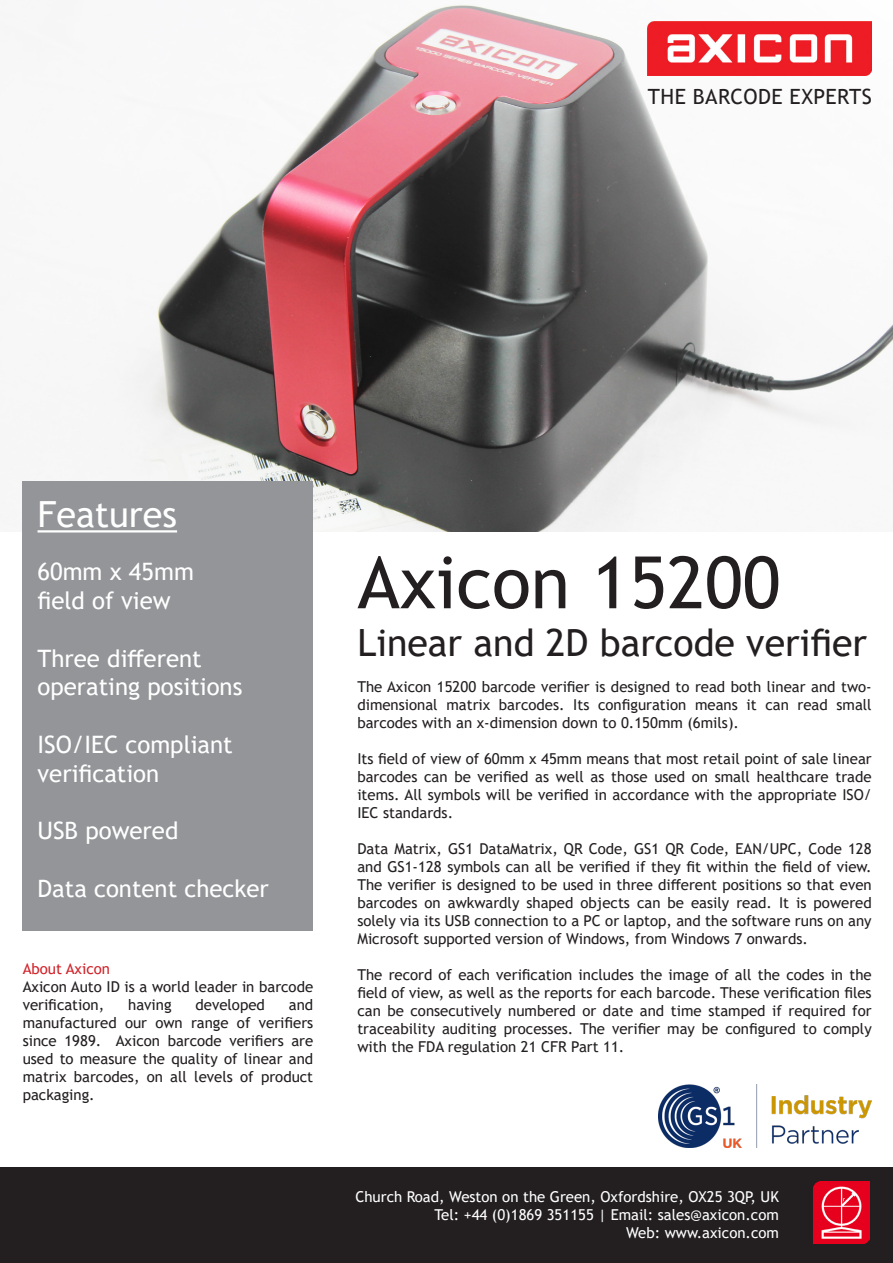
<style>
.page{position:relative;width:893px;height:1263px;background:#fff}
.page>*{position:absolute;margin:0;border:0;box-sizing:border-box;transform-origin:0 0}
.t1{font:72px "Trebuchet MS";color:#231f20}
.t2{font:37.5px "Trebuchet MS";color:#231f20}
.t3{font:36px "Trebuchet MS";color:#fff}
.t4{font:24px "Trebuchet MS";color:#fff}
.t5{font:21px "Trebuchet MS";letter-spacing:.02em;color:#231f20}
.t6{font:15px/18px "Trebuchet MS";color:#231f20;text-align:justify}
.t7{font:15px "Trebuchet MS";color:#fff}
.t8{font:15px "Trebuchet MS";color:#d1232a}
</style>
<div class="page">
<img style="left:1px;top:4px;width:892px;height:527px">
<img style="left:648px;top:21px;width:224px;height:54px">
<div style="left:23px;top:482px;width:290px;height:449px;background:#939598"></div>
<hr style="left:38px;top:530px;width:139px;height:2px;background:#fff">
<div style="left:0;top:1167px;width:893px;height:96px;background:#231f20"></div>
<img style="left:814px;top:1182px;width:56px;height:62px">
<img style="left:659px;top:1084px;width:213px;height:63px">
<p class="t5" style="left:648px;top:84px;width:225px">THE BARCODE EXPERTS</p>
<p class="t3" style="left:38px;top:491px;width:141px">Features</p>
<p class="t4" style="left:38px;top:556px;width:158px">60mm x 45mm</p>
<p class="t4" style="left:38px;top:585px;width:135px">field of view</p>
<p class="t4" style="left:38px;top:643px;width:166px">Three different</p>
<p class="t4" style="left:38px;top:672px;width:206px">operating positions</p>
<p class="t4" style="left:38px;top:729px;width:197px">ISO/IEC compliant</p>
<p class="t4" style="left:38px;top:758px;width:123px">verification</p>
<p class="t4" style="left:38px;top:816px;width:142px">USB powered</p>
<p class="t4" style="left:38px;top:873px;width:233px">Data content checker</p>
<p class="t8" style="left:23px;top:959px;width:89px">About Axicon</p>
<p class="t6" style="left:23px;top:978px;width:292px">Axicon Auto ID is a world leader in barcode verification,</p>
<p class="t6" style="left:23px;top:996px;width:292px;text-indent:266px">and manufactured our own range of verifiers since 1989. Axicon barcode verifiers are used to measure the quality of linear and matrix barcodes, on all levels of product packaging.</p>
<p class="t6" style="left:128px;top:996px;width:45px">having</p>
<p class="t6" style="left:195px;top:996px;width:71px">developed</p>
<p class="t1" style="left:357px;top:537px;width:425px">Axicon 15200</p>
<p class="t2" style="left:357px;top:619px;width:511px">Linear and 2D barcode verifier</p>
<p class="t6" style="left:357px;top:678px;width:516px">The Axicon 15200 barcode verifier is designed to read both linear and two&shy;dimensional matrix barcodes. Its configuration means it can read small barcodes with an x-dimension down to 0.150mm (6mils).</p>
<p class="t6" style="left:357px;top:750px;width:516px">Its field of view of 60mm x 45mm means that most retail point of sale linear barcodes can be verified as well as those used on small healthcare trade items. All symbols will be verified in accordance with the appropriate ISO/ IEC standards.</p>
<p class="t6" style="left:357px;top:840px;width:516px">Data Matrix, GS1 DataMatrix, QR Code, GS1 QR Code, EAN/UPC, Code 128 and GS1-128 symbols can all be verified if they fit within the field of view.<br>The verifier is designed to be used in three different positions so that even barcodes on awkwardly shaped objects can be easily read. It is powered solely via its USB connection to a PC or laptop, and the software runs on any Microsoft supported version of Windows, from Windows 7 onwards.</p>
<p class="t6" style="left:357px;top:966px;width:516px">The record of each verification includes the image of all the codes in the field of view, as well as the reports for each barcode. These verification files can be consecutively numbered or date and time stamped if required for traceability auditing processes. The verifier may be configured to comply with the FDA regulation 21 CFR Part 11.</p>
<p class="t7" style="left:355px;top:1187px;width:425px">Church Road, Weston on the Green, Oxfordshire, OX25 3QP, UK</p>
<p class="t7" style="left:434px;top:1205px;width:346px">Tel: +44 (0)1869 351155 | Email: sales@axicon.com</p>
<p class="t7" style="left:626px;top:1223px;width:154px">Web: www.axicon.com</p>
</div>
